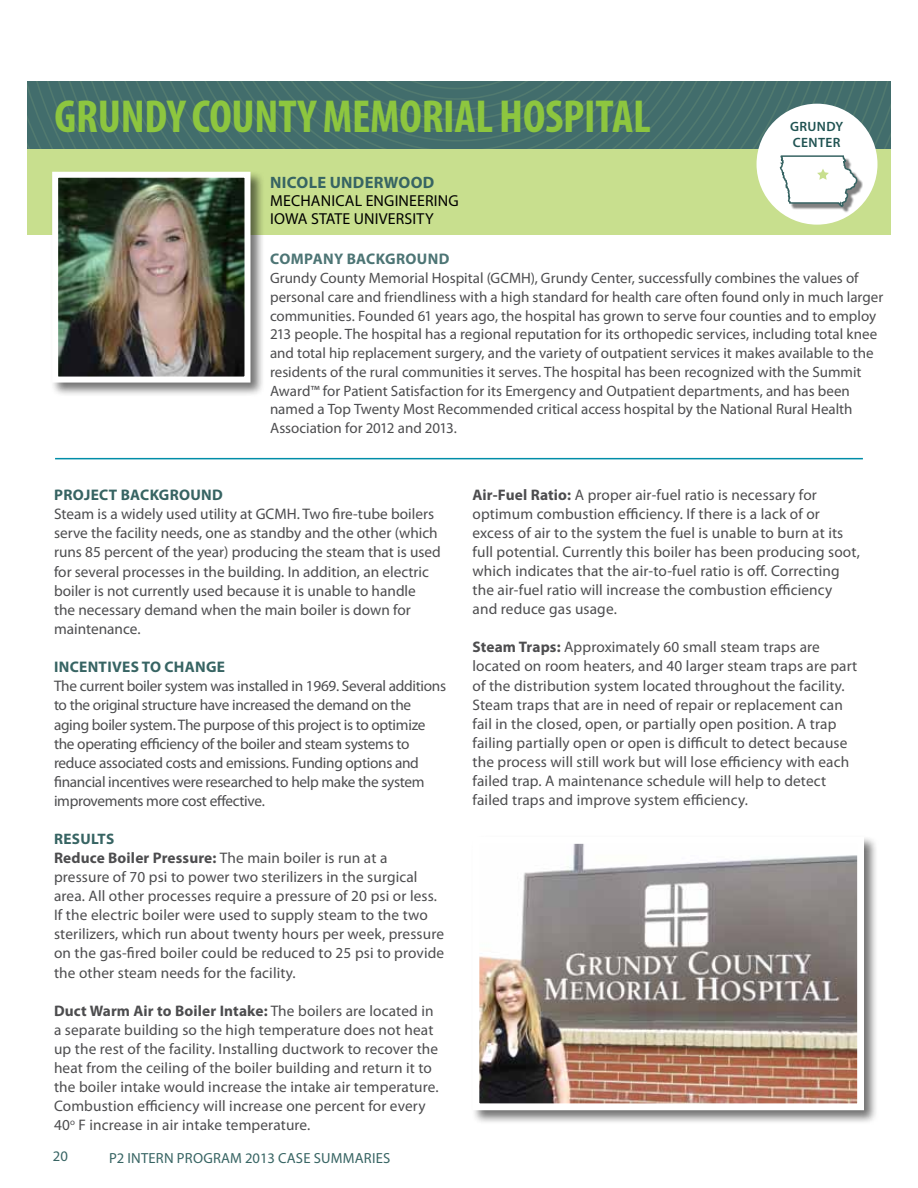
<style>
.page{position:relative;width:918px;height:1188px;background:#fff}
.page>*{position:absolute;margin:0;border:0;box-sizing:border-box;transform-origin:0 0}
.t1{font:700 condensed 46.5px "Myriad Pro";letter-spacing:-.005em;color:#8dc63f}
.t2{font:700 16.5px "Myriad Pro";letter-spacing:.02em;color:#376463}
.t3{font:15.9px "Myriad Pro";letter-spacing:.01em;color:#000}
.t4{font:15.3px/19px "Myriad Pro";letter-spacing:.01em;color:#4d4d4f}
.t5{font:15.3px/19.2px "Myriad Pro";letter-spacing:-.02em;color:#4d4d4f}
.t6{font:700 15.3px "Myriad Pro";letter-spacing:.02em;color:#376463}
.t7{font:700 15.3px "Myriad Pro";letter-spacing:.025em;color:#4d7575}
.t8{font:700 15.15px "Myriad Pro";letter-spacing:.02em;color:#376463}
.t9{font:15px/18.8px "Myriad Pro";color:#4d4d4f}
.t10{font:14.7px "Myriad Pro";letter-spacing:.015em;color:#376463}
.t11{font:600 13.5px "Myriad Pro";color:#205352}
.s1{font-weight:700}
</style>
<div class="page">
<div style="left:27px;top:148px;width:864px;height:87px;background:#c8df8e"></div>
<svg style="left:27px;top:81px;width:864px;height:67px;background:#446e6c"></svg>
<div style="left:757px;top:104px;width:121px;height:121px;background:#fff;border-radius:50%"></div>
<hr style="left:55px;top:458px;width:808px;height:1px;background:#008da8">
<div style="left:50px;top:170px;width:215px;height:227px;background:#000;opacity:.55"></div>
<img style="left:59px;top:179px;width:184px;height:197px">
<div style="left:52px;top:172px;width:198px;height:211px;border:6px solid #fff"></div>
<div style="left:782px;top:158px;width:81px;height:55px;background:#000;opacity:.5"></div>
<svg style="left:779px;top:155px;width:79px;height:55px"></svg>
<div style="left:471px;top:835px;width:407px;height:290px;background:#000;opacity:.55"></div>
<img style="left:480px;top:845px;width:376px;height:257px">
<div style="left:472px;top:837px;width:392px;height:273px;border:7px solid #fff"></div>
<h1 class="t1" style="left:54px;top:87px;width:578px">GRUNDY COUNTY MEMORIAL HOSPITAL</h1>
<p class="t2" style="left:270px;top:171px;width:164px">NICOLE UNDERWOOD</p>
<p class="t3" style="left:270px;top:191px;width:23px">Mechanical</p>
<p class="t3" style="left:366px;top:191px;width:18px">Engineering</p>
<p class="t3" style="left:270px;top:209px;width:16px">Iowa</p>
<p class="t3" style="left:311px;top:209px;width:17px">State</p>
<p class="t3" style="left:354px;top:209px;width:43px">University</p>
<p class="t11" style="left:790px;top:118px;width:10px">GRUN</p>
<p class="t11" style="left:826px;top:118px;width:17px">DY</p>
<p class="t11" style="left:793px;top:134px;width:17px">CENTER</p>
<p class="t7" style="left:270px;top:249px;width:179px">COMPANY BACKGROUND</p>
<p class="t9" style="left:270px;top:268px;width:615px">Grundy County Memorial Hospital (GCMH), Grundy Center, successfully combines the values of personal care and friendliness with a high standard for health care often found only in much larger communities. Founded 61 years ago, the hospital has grown to serve four counties and to employ 213 people. The hospital has a regional reputation for its orthopedic services, including total knee and total hip replacement surgery, and the variety of outpatient services it makes available to the residents of the rural communities it serves. The hospital has been recognized with the Summit Award™ for Patient Satisfaction for its Emergency and Outpatient departments, and has been named a Top Twenty Most Recommended critical access hospital by the National Rural Health Association for 2012 and 2013.</p>
<p class="t6" style="left:54px;top:485px;width:169px">PROJECT BACKGROUND</p>
<p class="t4" style="left:54px;top:504px;width:388px">Steam is a widely used utility at GCMH. Two fire-tube boilers serve the facility needs, one as standby and the other (which runs 85 percent of the year) producing the steam that is used for several processes in the building. In addition, an electric boiler is not currently used because it is unable to handle the necessary demand when the main boiler is down for maintenance.</p>
<p class="t6" style="left:54px;top:657px;width:173px">INCENTIVES TO CHANGE</p>
<p class="t5" style="left:54px;top:676px;width:394px">The current boiler system was installed in 1969. Several additions to the original structure have increased the demand on the aging boiler system. The purpose of this project is to optimize the operating efficiency of the boiler and steam systems to reduce associated costs and emissions. Funding options and financial incentives were researched to help make the system improvements more cost effective.</p>
<p class="t8" style="left:54px;top:829px;width:62px">RESULTS</p>
<p class="t4" style="left:54px;top:848px;width:392px"><span class="s1">REDUCE BOILER PRESSURE:</span> The main boiler is run at a pressure of 70 psi to power two sterilizers in the surgical area. All other processes require a pressure of 20 psi or less.<br>If the electric boiler were used to supply steam to the two sterilizers, which run about twenty hours per week, pressure on the gas-fired boiler could be reduced to 25 psi to provide the other steam needs for the facility.</p>
<p class="t4" style="left:54px;top:1001px;width:386px"><span class="s1">DUCT WARM AIR TO BOILER INTAKE:</span> The boilers are located in a separate building so the high temperature does not heat up the rest of the facility. Installing ductwork to recover the heat from the ceiling of the boiler building and return it to the boiler intake would increase the intake air temperature.<br>Combustion efficiency will increase one percent for every 40<sup>o</sup> F increase in air intake temperature.</p>
<p class="t10" style="left:53px;top:1147px;width:16px">20</p>
<p class="t10" style="left:109px;top:1149px;width:283px">P2 INTERN PROGRAM 2013 CASE SUMMARIES</p>
<p class="t4" style="left:472px;top:485px;width:389px"><span class="s1">AIR-FUEL RATIO:</span> A proper air-fuel ratio is necessary for optimum combustion efficiency. If there is a lack of or excess of air to the system the fuel is unable to burn at its full potential. Currently this boiler has been producing soot, which indicates that the air-to-fuel ratio is off. Correcting the air-fuel ratio will increase the combustion efficiency and reduce gas usage.</p>
<p class="t4" style="left:472px;top:638px;width:386px"><span class="s1">STEAM TRAPS:</span> Approximately 60 small steam traps are located on room heaters, and 40 larger steam traps are part of the distribution system located throughout the facility.<br>Steam traps that are in need of repair or replacement can fail in the closed, open, or partially open position. A trap failing partially open or open is difficult to detect because the process will still work but will lose efficiency with each failed trap. A maintenance schedule will help to detect failed traps and improve system efficiency.</p>
</div>
